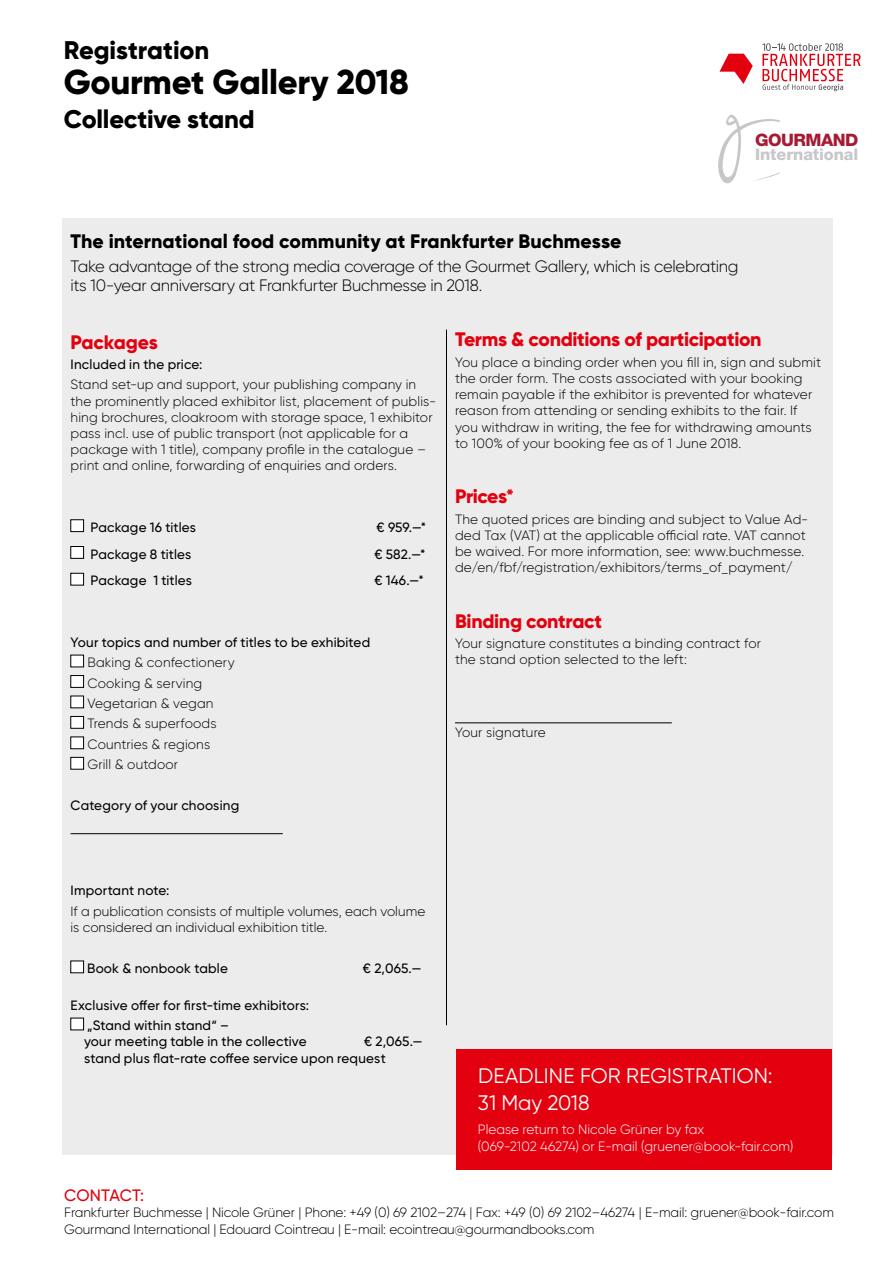
<style>
.page{position:relative;width:893px;height:1263px;background:#fff}
.page>*{position:absolute;margin:0;border:0;box-sizing:border-box;transform-origin:0 0}
.t1{font:800 34.5px "Gilroy";letter-spacing:-.01em;color:#000}
.t2{font:800 25.5px "Gilroy";letter-spacing:-.01em;color:#000}
.t3{font:21px/27px "Gilroy";letter-spacing:.005em;color:#fff}
.t4{font:800 19.5px "Gilroy";letter-spacing:-.02em;color:#e3000f}
.t5{font:800 19.5px "Gilroy";letter-spacing:.005em;color:#000}
.t6{font:800 17.1px "Helvetica Neue LT Std";letter-spacing:-.03em;color:#a61b33}
.t7{font:300 16.5px/19.8px "Gilroy";letter-spacing:-.02em;color:#000}
.t8{font:500 16.5px "Gilroy";color:#e3000f}
.t9{font:800 16.05px "Helvetica Neue LT Std";letter-spacing:-.005em;color:#c6c7c8}
.t10{font:300 13.5px/16.2px "Gilroy";letter-spacing:.005em;color:#000}
.t11{font:500 13.5px/20.4px "Gilroy";letter-spacing:.015em;color:#000}
.t12{font:300 13.5px/16.2px "Gilroy";letter-spacing:-.015em;color:#000}
.t13{font:300 13.5px/16.2px "Gilroy";color:#fff}
</style>
<div class="page">
<svg style="left:719px;top:54px;width:34px;height:30px"></svg>
<svg style="left:762px;top:43px;width:99px;height:48px"></svg>
<svg style="left:718px;top:114px;width:62px;height:69px"></svg>
<div style="left:62px;top:218px;width:770px;height:936px;background:#ececed"></div>
<div style="left:71px;top:520px;width:13px;height:12px;background:#fff"></div>
<div style="left:71px;top:520px;width:13px;height:12px;border:1px solid #000"></div>
<div style="left:71px;top:546px;width:13px;height:12px;background:#fff"></div>
<div style="left:71px;top:546px;width:13px;height:12px;border:1px solid #000"></div>
<div style="left:71px;top:573px;width:13px;height:12px;background:#fff"></div>
<div style="left:71px;top:573px;width:13px;height:12px;border:1px solid #000"></div>
<div style="left:71px;top:655px;width:13px;height:12px;background:#fff"></div>
<div style="left:71px;top:655px;width:13px;height:12px;border:1px solid #000"></div>
<div style="left:71px;top:675px;width:13px;height:12px;background:#fff"></div>
<div style="left:71px;top:675px;width:13px;height:12px;border:1px solid #000"></div>
<div style="left:71px;top:696px;width:13px;height:12px;background:#fff"></div>
<div style="left:71px;top:696px;width:13px;height:12px;border:1px solid #000"></div>
<div style="left:71px;top:716px;width:13px;height:12px;background:#fff"></div>
<div style="left:71px;top:716px;width:13px;height:12px;border:1px solid #000"></div>
<div style="left:71px;top:737px;width:13px;height:12px;background:#fff"></div>
<div style="left:71px;top:737px;width:13px;height:12px;border:1px solid #000"></div>
<div style="left:71px;top:757px;width:13px;height:12px;background:#fff"></div>
<div style="left:71px;top:757px;width:13px;height:12px;border:1px solid #000"></div>
<hr style="left:71px;top:833px;width:212px;height:1px;background:#000">
<div style="left:71px;top:961px;width:13px;height:12px;background:#fff"></div>
<div style="left:71px;top:961px;width:13px;height:12px;border:1px solid #000"></div>
<div style="left:71px;top:1018px;width:13px;height:12px;background:#fff"></div>
<div style="left:71px;top:1018px;width:13px;height:12px;border:1px solid #000"></div>
<hr style="left:455px;top:722px;width:217px;height:1px;background:#000">
<hr style="left:446px;top:330px;width:1px;height:695px;background:#000">
<div style="left:457px;top:1049px;width:375px;height:121px;background:#e3000f"></div>
<h2 class="t2" style="left:64px;top:34px;width:147px">Registration</h2>
<h1 class="t1" style="left:64px;top:60px;width:347px">Gourmet Gallery 2018</h1>
<h2 class="t2" style="left:64px;top:103px;width:193px">Collective stand</h2>
<p class="t6" style="left:755px;top:129px;width:105px">Gourmand</p>
<p class="t9" style="left:755px;top:145px;width:105px">International</p>
<h3 class="t5" style="left:71px;top:228px;width:552px">The international food community at Frankfurter Buchmesse</h3>
<p class="t7" style="left:71px;top:256px;width:669px">Take advantage of the strong media coverage of the Gourmet Gallery, which is celebrating its 10-year anniversary at Frankfurter Buchmesse in 2018.</p>
<h3 class="t4" style="left:71px;top:329px;width:89px">Packages</h3>
<p class="t11" style="left:71px;top:354px;width:133px">Included in the price:</p>
<p class="t10" style="left:71px;top:376px;width:367px">Stand set-up and support, your publishing company in the prominently placed exhibitor list, placement of publis&shy;hing brochures, cloakroom with storage space, 1 exhibitor pass incl. use of public transport (not applicable for a package with 1 title), company profile in the catalogue – print and online, forwarding of enquiries and orders.</p>
<p class="t11" style="left:91px;top:517px;width:107px">Package 16 titles</p>
<p class="t11" style="left:376px;top:517px;width:51px">€ 959.—*</p>
<p class="t11" style="left:91px;top:543px;width:102px">Package 8 titles</p>
<p class="t11" style="left:374px;top:543px;width:53px">€ 582.—*</p>
<p class="t11" style="left:91px;top:570px;width:103px">Package 1 titles</p>
<p class="t11" style="left:374px;top:570px;width:51px">€ 146.—*</p>
<p class="t11" style="left:71px;top:632px;width:301px">Your topics and number of titles to be exhibited</p>
<p class="t10" style="left:87px;top:652px;width:149px;line-height:20.4px">Baking &amp; confectionery<br>Cooking &amp; serving<br>Vegetarian &amp; vegan<br>Trends &amp; superfoods<br>Countries &amp; regions<br>Grill &amp; outdoor</p>
<p class="t11" style="left:71px;top:795px;width:170px">Category of your choosing</p>
<h3 class="t4" style="left:455px;top:327px;width:308px">Terms &amp; conditions of participation</h3>
<p class="t10" style="left:455px;top:354px;width:368px">You place a binding order when you fill in, sign and submit the order form. The costs associated with your booking remain payable if the exhibitor is prevented for whatever reason from attending or sending exhibits to the fair. If you withdraw in writing, the fee for withdrawing amounts to 100% of your booking fee as of 1 June 2018.</p>
<h3 class="t4" style="left:455px;top:484px;width:60px">Prices*</h3>
<p class="t10" style="left:455px;top:511px;width:355px">The quoted prices are binding and subject to Value Ad&shy;ded Tax (VAT) at the applicable official rate. VAT cannot be waived. For more information, see: www.buchmesse. de/en/fbf/registration/exhibitors/terms_of_payment/</p>
<h3 class="t4" style="left:455px;top:608px;width:149px">Binding contract</h3>
<p class="t10" style="left:455px;top:635px;width:308px">Your signature constitutes a binding contract for the stand option selected to the left:</p>
<p class="t10" style="left:455px;top:724px;width:92px">Your signature</p>
<p class="t11" style="left:71px;top:880px;width:100px">Important note:</p>
<p class="t10" style="left:71px;top:903px;width:356px">If a publication consists of multiple volumes, each volume is considered an individual exhibition title.</p>
<p class="t11" style="left:87px;top:958px;width:142px">Book &amp; nonbook table</p>
<p class="t11" style="left:363px;top:958px;width:60px">€ 2,065.—</p>
<p class="t11" style="left:87px;top:994px;width:224px;text-indent:-17px">Exclusive offer for first-time exhibitors: „Stand within stand“ –</p>
<p class="t11" style="left:84px;top:1031px;width:224px">your meeting table in the collective</p>
<p class="t11" style="left:84px;top:1033px;width:340px;line-height:16.2px;text-indent:280px">€ 2,065.— stand plus flat-rate coffee service upon request</p>
<h3 class="t3" style="left:478px;top:1062px;width:296px">DEADLINE FOR REGISTRATION:<br>31 May 2018</h3>
<p class="t13" style="left:478px;top:1121px;width:317px">Please return to Nicole Grüner by fax<br>(069-2102 46274) or E-mail (gruener@book-fair.com)</p>
<p class="t8" style="left:64px;top:1185px;width:81px">CONTACT:</p>
<p class="t12" style="left:64px;top:1204px;width:771px">Frankfurter Buchmesse | Nicole Grüner | Phone: +49 (0) 69 2102–274 | Fax: +49 (0) 69 2102–46274 | E-mail: gruener@book-fair.com<br>Gourmand International | Edouard Cointreau | E-mail: ecointreau@gourmandbooks.com</p>
</div>
